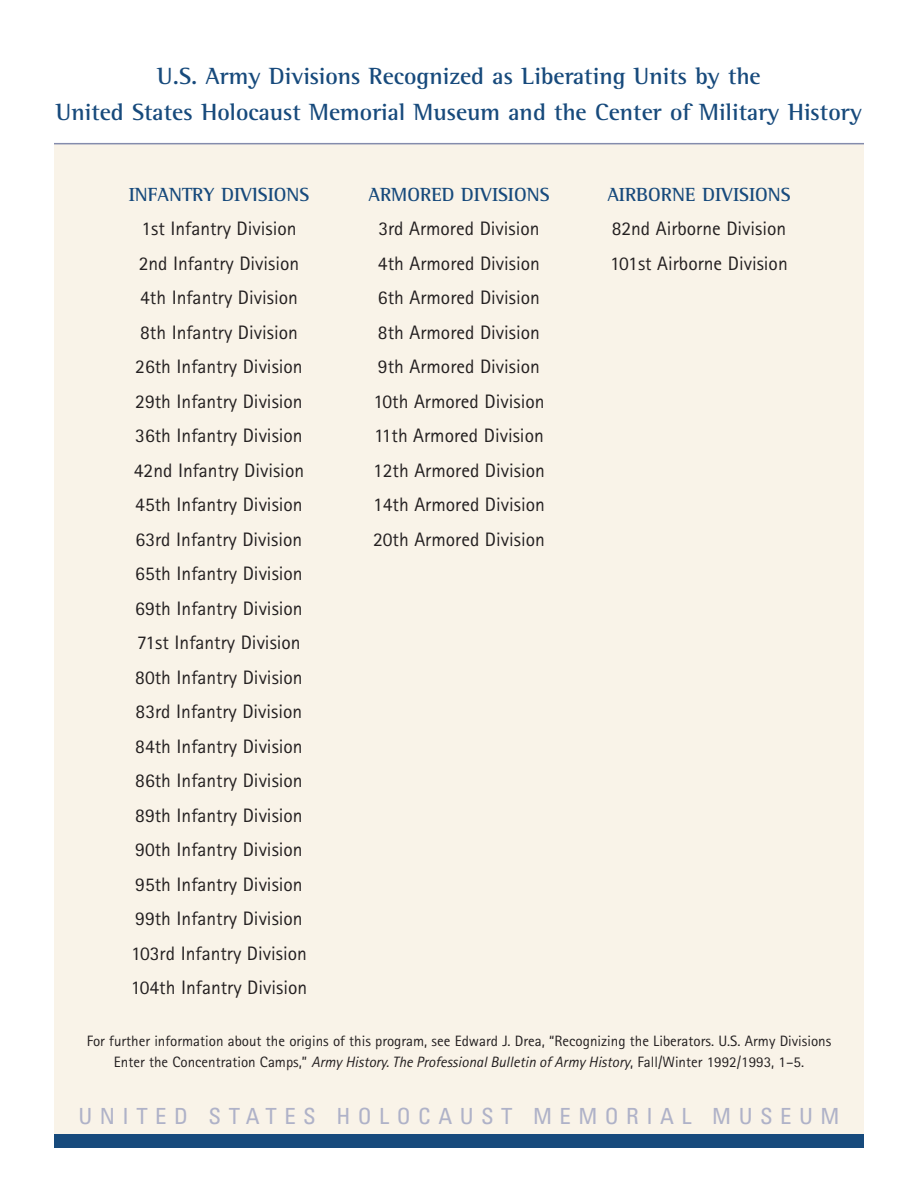
<style>
.page{position:relative;width:918px;height:1188px;background:#fff}
.page>*{position:absolute;margin:0;border:0;box-sizing:border-box;transform-origin:0 0}
.t1{font:700 24px/36px "Rotis Semi Serif";color:#174a7c;text-align:center}
.t2{font:condensed 22.2px "Univers";letter-spacing:.33em;color:#afb2c8}
.t3{font:19.5px/34.5px "Rotis Sans Serif";color:#231f20}
.t4{font:700 19.5px "Rotis Semi Serif";color:#174a7c}
.t5{font:15px/21px "Rotis Sans Serif";color:#231f20;text-align:center}
.s1{font-family:"Rotis Serif"}
.s2{font-style:italic}
</style>
<div class="page">
<div style="left:54px;top:144px;width:810px;height:990px;background:#f9f3e8"></div>
<div style="left:54px;top:1134px;width:810px;height:14px;background:#174a7c"></div>
<hr style="left:54px;top:143px;width:810px;height:1px;background:#848cad">
<p class="t1" style="left:56px;top:60px;width:808px">U.S. Army Divisions Recognized as Liberating Units by the<br>United States Holocaust Memorial Museum and the Center of Military History</p>
<p class="t4" style="left:129px;top:187px;width:182px"><span class="s1">I</span>NFANTRY D<span class="s1">I</span>VIS<span class="s1">I</span>ONS</p>
<p class="t3" style="left:131px;top:213px;width:178px;text-align:center">1st Infantry Division<br>2nd Infantry Division<br>4th Infantry Division<br>8th Infantry Division<br>26th Infantry Division<br>29th Infantry Division<br>36th Infantry Division<br>42nd Infantry Division<br>45th Infantry Division<br>63rd Infantry Division<br>65th Infantry Division<br>69th Infantry Division<br>71st Infantry Division<br>80th Infantry Division<br>83rd Infantry Division<br>84th Infantry Division<br>86th Infantry Division<br>89th Infantry Division<br>90th Infantry Division<br>95th Infantry Division<br>99th Infantry Division<br>103rd Infantry Division<br>104th Infantry Division</p>
<p class="t4" style="left:368px;top:187px;width:183px">ARMORED D<span class="s1">I</span>V<span class="s1">I</span>S<span class="s1">I</span>ONS</p>
<p class="t3" style="left:373px;top:213px;width:173px">3rd Armored Division<br>4th Armored Division<br>6th Armored Division<br>8th Armored Division<br>9th Armored Division<br>10th Armored Division<br>11th Armored Division<br>12th Armored Division<br>14th Armored Division<br>20th Armored Division</p>
<p class="t4" style="left:607px;top:187px;width:185px">A<span class="s1">I</span>RBORNE D<span class="s1">I</span>V<span class="s1">I</span>S<span class="s1">I</span>ONS</p>
<p class="t3" style="left:610px;top:213px;width:179px">82nd Airborne Division<br>101st Airborne Division</p>
<p class="t5" style="left:87px;top:1032px;width:746px">For further information about the origins of this program, see Edward J. Drea, “Recognizing the Liberators. U.S. Army Divisions<br>Enter the Concentration Camps,” <span class="s2">Army History. The Professional Bulletin of Army History</span>, Fall/Winter 1992/1993, 1–5.</p>
<p class="t2" style="left:79px;top:1108px;width:762px">UNITED STATES HOLOCAUST MEMORIAL MUSEUM</p>
</div>
